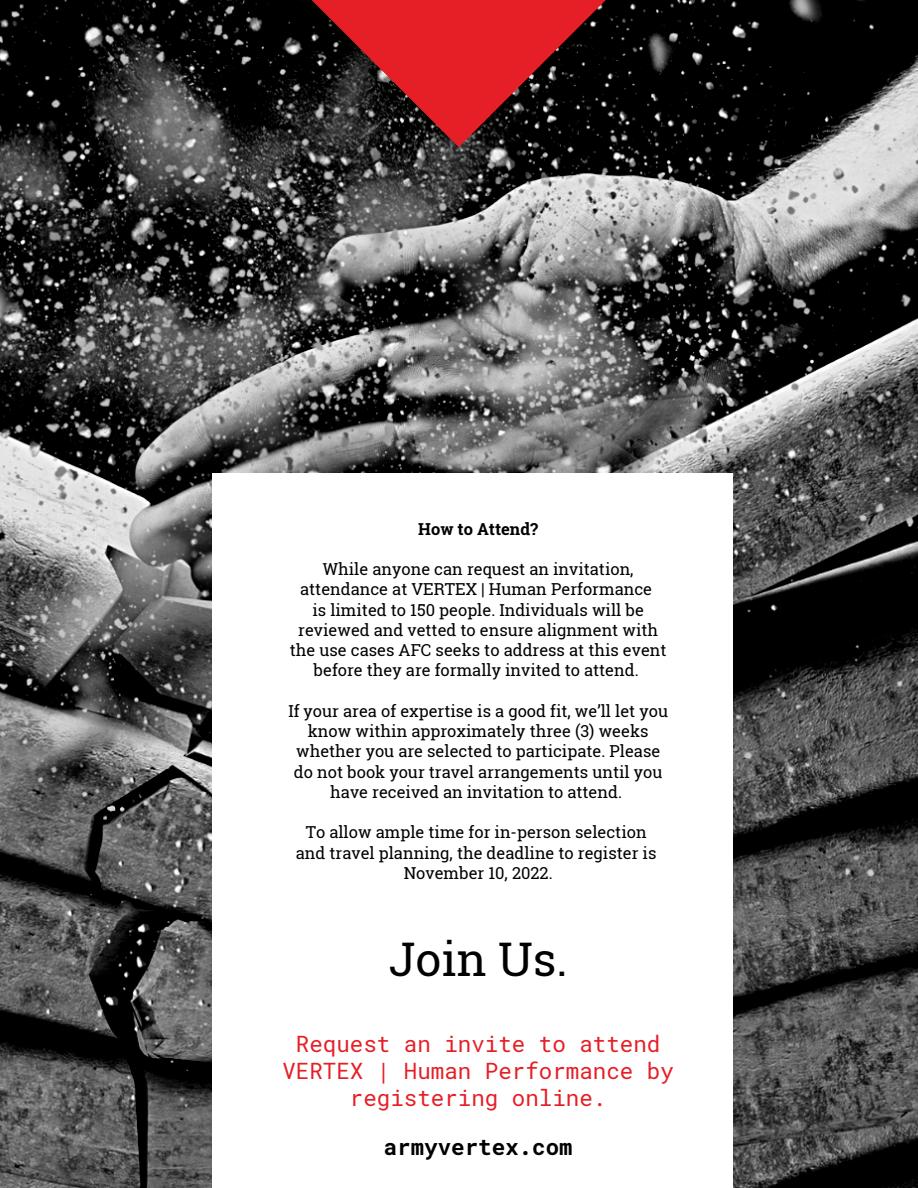
<style>
.page{position:relative;width:918px;height:1188px;background:#fff}
.page>*{position:absolute;margin:0;border:0;box-sizing:border-box;transform-origin:0 0}
.t1{font:46.35px "Roboto Slab";color:#000}
.t2{font:22.5px/27px "Roboto Mono";color:#e61e26;text-align:center}
.t3{font:700 22.5px "Roboto Mono";color:#000}
.t4{font:16.5px/20.2px "Roboto Slab";color:#000;text-align:center}
.t5{font:700 16.5px "Roboto Slab";color:#000}
</style>
<div class="page">
<img style="left:0;top:0;width:918px;height:1188px">
<div style="left:212px;top:474px;width:520px;height:714px;background:#fff"></div>
<svg style="left:254px;top:0;width:410px;height:147px;background:#5f171a"></svg>
<p class="t5" style="left:418px;top:517px;width:121px">How to Attend?</p>
<p class="t4" style="left:290px;top:559px;width:378px">While anyone can request an invitation, attendance at VERTEX | Human Performance<br>is limited to 150 people. Individuals will be reviewed and vetted to ensure alignment with the use cases AFC seeks to address at this event before they are formally invited to attend.</p>
<p class="t4" style="left:288px;top:700px;width:381px">If your area of expertise is a good fit, we’ll let you know within approximately three (3) weeks whether you are selected to participate. Please do not book your travel arrangements until you have received an invitation to attend.</p>
<p class="t4" style="left:296px;top:822px;width:362px">To allow ample time for in-person selection and travel planning, the deadline to register is<br>November 10, 2022.</p>
<h1 class="t1" style="left:389px;top:927px;width:180px">Join Us.</h1>
<h2 class="t2" style="left:282px;top:1029px;width:393px">Request an invite to attend<br>VERTEX | Human Performance by registering online.</h2>
<h2 class="t3" style="left:384px;top:1132px;width:190px">armyvertex.com</h2>
</div>
